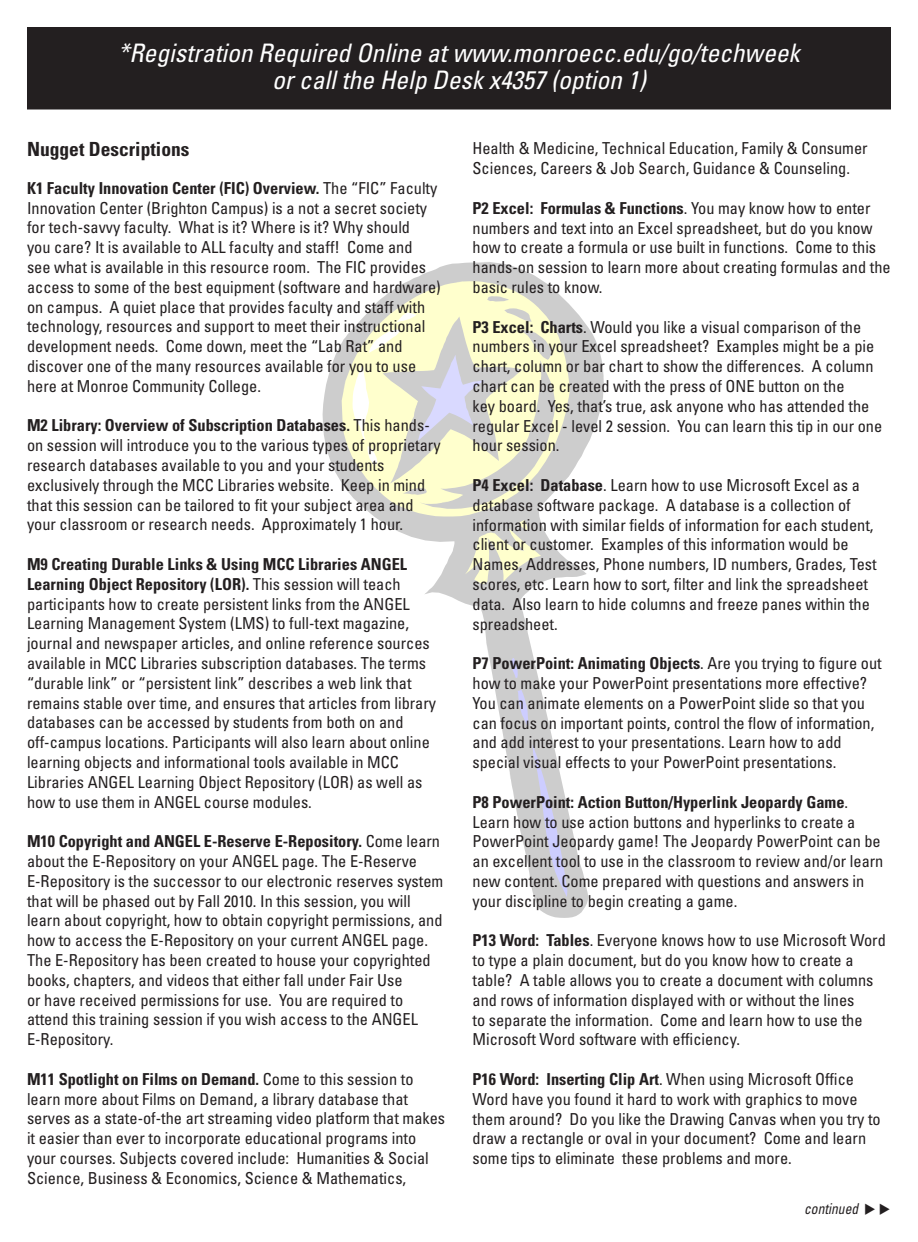
<style>
.page{position:relative;width:918px;height:1242px;background:#fff}
.page>*{position:absolute;margin:0;border:0;box-sizing:border-box;transform-origin:0 0}
.t1{font:italic condensed 25.5px "Univers";color:#fff}
.t2{font:700 condensed 19.5px "Univers";color:#231f20}
.t3{font:condensed 16.5px/19.8px "Univers";color:#231f20}
.t4{font:italic condensed 15px "Univers";color:#231f20;scale:.9 1}
.s1{font-weight:700}
</style>
<div class="page">
<svg style="left:467px;top:604px;width:122px;height:314px"></svg>
<svg style="left:472px;top:744px;width:117px;height:153px"></svg>
<svg style="left:322px;top:262px;width:282px;height:183px"></svg>
<svg style="left:504px;top:688px;width:39px;height:39px;background:#cdcdd3"></svg>
<svg style="left:504px;top:658px;width:21px;height:21px"></svg>
<svg style="left:326px;top:288px;width:264px;height:316px"></svg>
<div style="left:28px;top:28px;width:862px;height:81px;background:#231f20"></div>
<div style="left:27px;top:27px;width:864px;height:83px;border:2px solid #231f20"></div>
<p class="t1" style="left:118px;top:37px;width:683px">*Registration Required Online at www.monroecc.edu/go/techweek</p>
<p class="t1" style="left:272px;top:64px;width:375px">or call the Help Desk x4357 (option 1)</p>
<p class="t2" style="left:27px;top:137px;width:164px">Nugget Descriptions</p>
<p class="t3" style="left:27px;top:178px;width:415px"><span class="s1">K1 Faculty Innovation Center (FIC) Overview.</span> The “FIC” Faculty Innovation Center (Brighton Campus) is a not a secret society for tech-savvy faculty. What is it? Where is it? Why should<br>you care? It is available to ALL faculty and staff! Come and<br>see what is available in this resource room. The FIC provides access to some of the best equipment (software and hardware) on campus. A quiet place that provides faculty and staff with technology, resources and support to meet their instructional development needs. Come down, meet the “Lab Rat” and discover one of the many resources available for you to use here at Monroe Community College.</p>
<p class="t3" style="left:27px;top:415px;width:415px"><span class="s1">M2 Library: Overview of Subscription Databases.</span> This hands&shy;on session will introduce you to the various types of proprietary research databases available to you and your students exclusively through the MCC Libraries website. Keep in mind that this session can be tailored to fit your subject area and your classroom or research needs. Approximately 1 hour.</p>
<p class="t3" style="left:27px;top:554px;width:411px"><span class="s1">M9 Creating Durable Links &amp; Using MCC Libraries ANGEL Learning Object Repository (LOR).</span> This session will teach participants how to create persistent links from the ANGEL Learning Management System (LMS) to full-text magazine, journal and newspaper articles, and online reference sources available in MCC Libraries subscription databases. The terms “durable link” or “persistent link” describes a web link that remains stable over time, and ensures that articles from library databases can be accessed by students from both on and off-campus locations. Participants will also learn about online learning objects and informational tools available in MCC Libraries ANGEL Learning Object Repository (LOR) as well as how to use them in ANGEL course modules.</p>
<p class="t3" style="left:27px;top:831px;width:418px"><span class="s1">M10 Copyright and ANGEL E-Reserve E-Repository.</span> Come learn about the E-Repository on your ANGEL page. The E-Reserve E-Repository is the successor to our electronic reserves system that will be phased out by Fall 2010. In this session, you will learn about copyright, how to obtain copyright permissions, and how to access the E-Repository on your current ANGEL page.<br>The E-Repository has been created to house your copyrighted books, chapters, and videos that either fall under Fair Use<br>or have received permissions for use. You are required to attend this training session if you wish access to the ANGEL E-Repository.</p>
<p class="t3" style="left:27px;top:1069px;width:420px"><span class="s1">M11 Spotlight on Films on Demand.</span> Come to this session to learn more about Films on Demand, a library database that serves as a state-of-the art streaming video platform that makes it easier than ever to incorporate educational programs into your courses. Subjects covered include: Humanities &amp; Social Science, Business &amp; Economics, Science &amp; Mathematics,</p>
<p class="t3" style="left:472px;top:138px;width:397px">Health &amp; Medicine, Technical Education, Family &amp; Consumer<br>Sciences, Careers &amp; Job Search, Guidance &amp; Counseling.</p>
<p class="t3" style="left:472px;top:198px;width:420px"><span class="s1">P2 Excel: Formulas &amp; Functions</span>. You may know how to enter numbers and text into an Excel spreadsheet, but do you know how to create a formula or use built in functions. Come to this hands-on session to learn more about creating formulas and the basic rules to know.</p>
<p class="t3" style="left:472px;top:316px;width:411px"><span class="s1">P3 Excel: Charts</span>. Would you like a visual comparison of the numbers in your Excel spreadsheet? Examples might be a pie chart, column or bar chart to show the differences. A column chart can be created with the press of ONE button on the<br>key board. Yes, that’s true, ask anyone who has attended the regular Excel - level 2 session. You can learn this tip in our one hour session.</p>
<p class="t3" style="left:472px;top:475px;width:406px"><span class="s1">P4 Excel: Database</span>. Learn how to use Microsoft Excel as a database software package. A database is a collection of information with similar fields of information for each student, client or customer. Examples of this information would be Names, Addresses, Phone numbers, ID numbers, Grades, Test scores, etc. Learn how to sort, filter and link the spreadsheet data. Also learn to hide columns and freeze panes within the spreadsheet.</p>
<p class="t3" style="left:472px;top:653px;width:411px"><span class="s1">P7 PowerPoint: Animating Objects</span>. Are you trying to figure out how to make your PowerPoint presentations more effective?<br>You can animate elements on a PowerPoint slide so that you can focus on important points, control the flow of information, and add interest to your presentations. Learn how to add special visual effects to your PowerPoint presentations.</p>
<p class="t3" style="left:472px;top:792px;width:412px"><span class="s1">P8 PowerPoint: Action Button/Hyperlink Jeopardy Game</span>.<br>Learn how to use action buttons and hyperlinks to create a PowerPoint Jeopardy game! The Jeopardy PowerPoint can be an excellent tool to use in the classroom to review and/or learn new content. Come prepared with questions and answers in your discipline to begin creating a game.</p>
<p class="t3" style="left:472px;top:930px;width:415px"><span class="s1">P13 Word: Tables</span>. Everyone knows how to use Microsoft Word to type a plain document, but do you know how to create a table? A table allows you to create a document with columns and rows of information displayed with or without the lines<br>to separate the information. Come and learn how to use the Microsoft Word software with efficiency.</p>
<p class="t3" style="left:472px;top:1069px;width:410px"><span class="s1">P16 Word: Inserting Clip Art</span>. When using Microsoft Office Word have you found it hard to work with graphics to move them around? Do you like the Drawing Canvas when you try to draw a rectangle or oval in your document? Come and learn some tips to eliminate these problems and more.</p>
<p class="t4" style="left:804px;top:1199px;width:98px">continued ◆ ◆</p>
</div>
